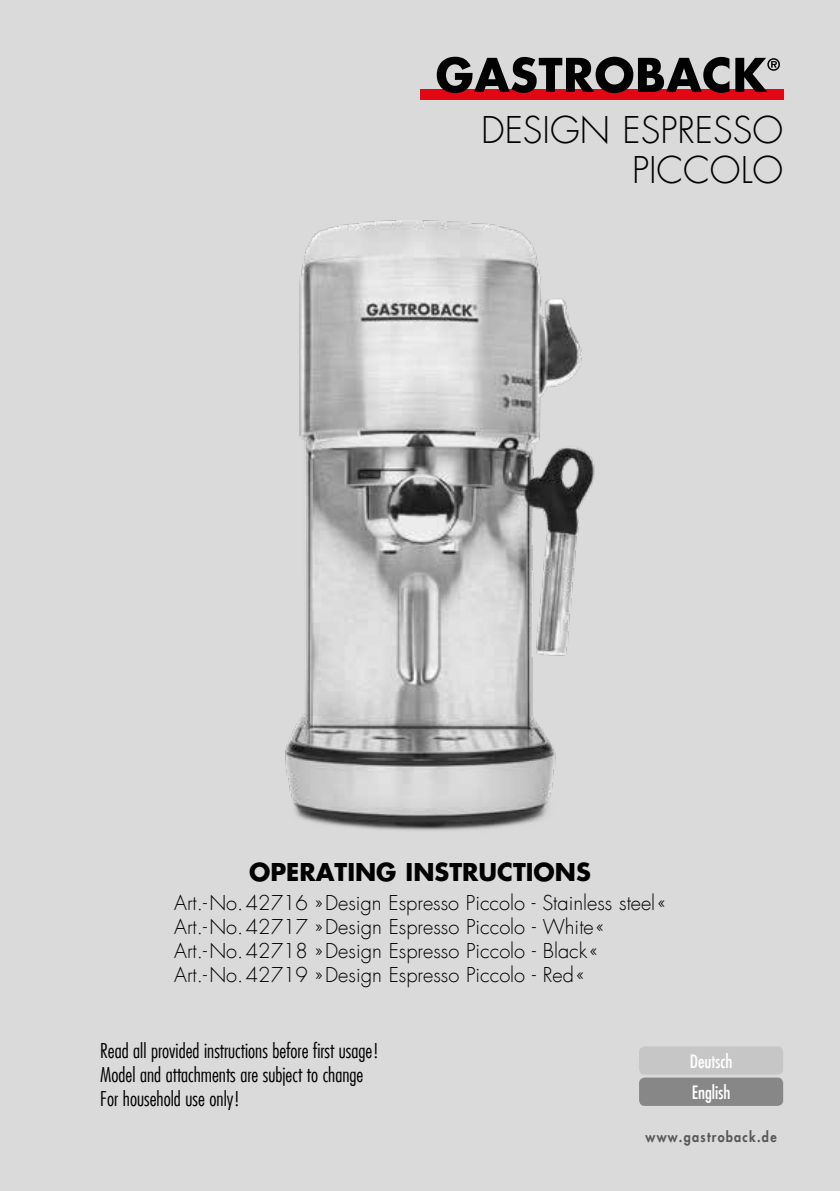
<style>
.page{position:relative;width:840px;height:1191px;background:#fff}
.page>*{position:absolute;margin:0;border:0;box-sizing:border-box;transform-origin:0 0}
.t1{font:300 36px/40px "Futura LT";color:#000;text-align:right}
.t2{font:700 24px "Futura LT";color:#000}
.t3{font:300 20px/24px "Futura LT";color:#000}
.t4{font:300 condensed 20px/24px "Futura LT";color:#000}
.t5{font:condensed 18px "Futura LT";color:#fff}
.t6{font:800 14px "Futura LT";letter-spacing:.1em;color:#575756;scale:.9 1}
</style>
<div class="page">
<div style="left:0;top:0;width:839px;height:1191px;background:#dadada"></div>
<div style="left:638px;top:1077px;width:144px;height:29px;background:#878787;border-radius:6px"></div>
<div style="left:638px;top:1046px;width:144px;height:28px;background:#c6c6c6;border-radius:6px"></div>
<div style="left:420px;top:89px;width:362px;height:10px;background:#e30613"></div>
<svg style="left:436px;top:57px;width:343px;height:36px"></svg>
<img style="left:285px;top:220px;width:310px;height:611px">
<h1 class="t1" style="left:481px;top:111px;width:303px">DESIGN ESPRESSO<br>PICCOLO</h1>
<p class="t2" style="left:249px;top:856px;width:343px">OPERATING INSTRUCTIONS</p>
<p class="t3" style="left:174px;top:891px;width:492px">Art.-No.42716 »Design Espresso Piccolo - Stainless steel« Art.-No.42717 »Design Espresso Piccolo - White« Art.-No.42718 »Design Espresso Piccolo - Black « Art.-No.42719 »Design Espresso Piccolo - Red«</p>
<p class="t4" style="left:100px;top:1038px;width:280px">Read all provided instructions before first usage!<br>Model and attachments are subject to change<br>For household use only!</p>
<p class="t5" style="left:689px;top:1050px;width:44px">Deutsch</p>
<p class="t5" style="left:691px;top:1081px;width:40px">English</p>
<p class="t6" style="left:645px;top:1128px;width:147px">www.gastroback.de</p>
</div>
